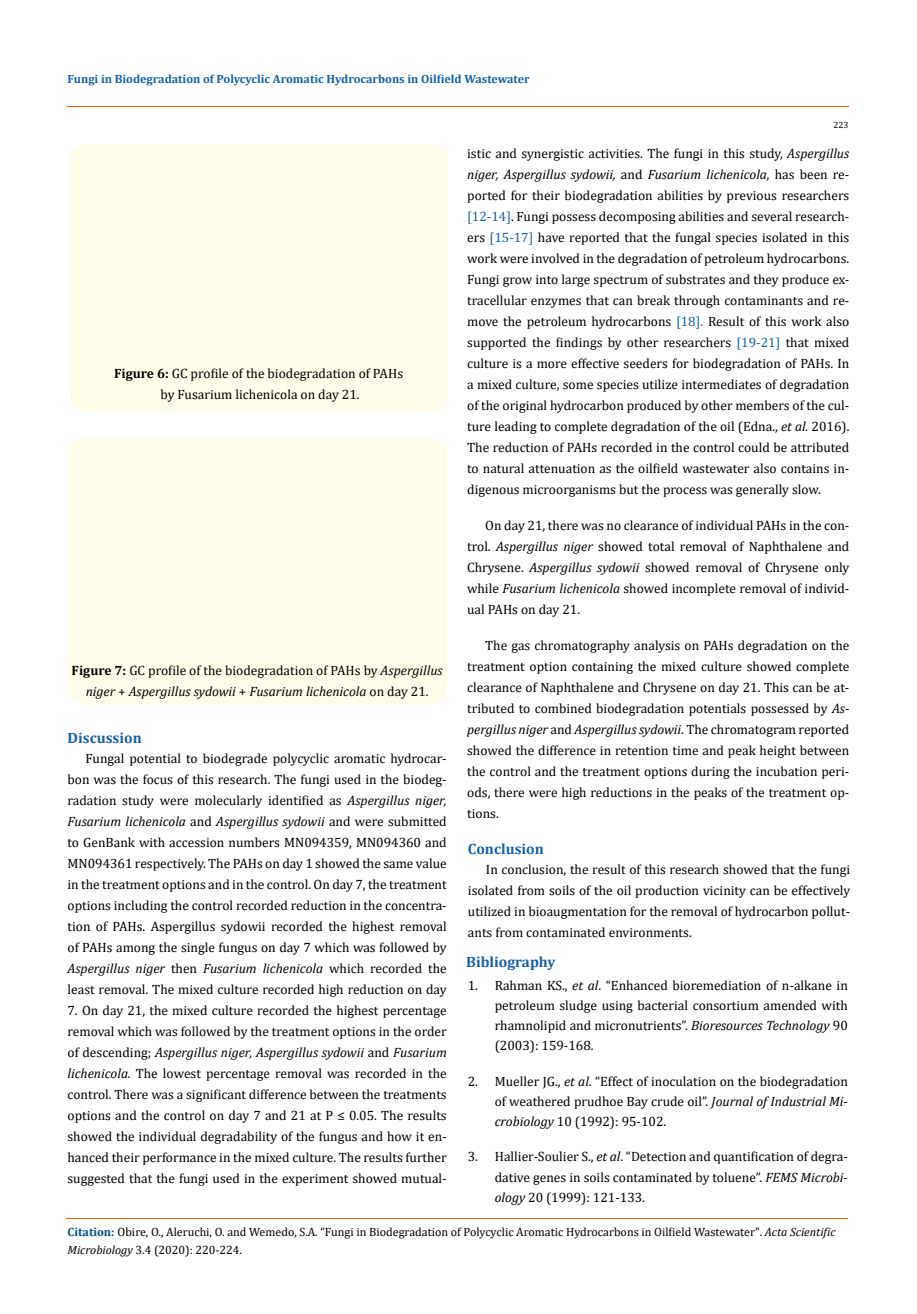
<style>
.page{position:relative;width:917px;height:1314px;background:#fff}
.page>*{position:absolute;margin:0;border:0;box-sizing:border-box;transform-origin:0 0}
.t1{font:700 15px "Cambria";color:#1560a6}
.t2{font:13.5px/21px "Cambria";color:#000;text-align:justify}
.t3{font:italic 13.5px/21px "Cambria";color:#000;text-align:center}
.t4{font:12px/18px "Cambria";color:#000}
.t5{font:700 12px "Cambria";color:#1560a6}
.t6{font:9px "Cambria";color:#000}
.s1{font-style:italic}
.s2{color:#1560a6}
.s3{font-weight:700}
.s4{font-weight:700;font-style:normal}
.s5{font-style:normal}
.s6{font-weight:700;color:#035089}
</style>
<div class="page">
<hr style="left:67px;top:106px;width:782px;height:1px;background:#e05d1a">
<div style="left:69px;top:144px;width:379px;height:267px;background:#fffde9;border-radius:18px"></div>
<div style="left:68px;top:438px;width:379px;height:267px;background:#fffde9;border-radius:18px"></div>
<hr style="left:66px;top:1218px;width:781px;height:1px;background:#e05d1a">
<p class="t5" style="left:67px;top:70px;width:463px">Fungi in Biodegradation of Polycyclic Aromatic Hydrocarbons in Oilfield Wastewater</p>
<p class="t6" style="left:833px;top:120px;width:16px">223</p>
<p class="t2" style="left:467px;top:142px;width:384px">istic and synergistic activities. The fungi in this study, <span class="s1">Aspergillus niger, Aspergillus sydowii,</span> and <span class="s1">Fusarium lichenicola,</span> has been re&shy;ported for their biodegradation abilities by previous researchers <span class="s2">[12-14]</span>. Fungi possess decomposing abilities and several research&shy;ers <span class="s2">[15-17]</span> have reported that the fungal species isolated in this work were involved in the degradation of petroleum hydrocarbons.<br>Fungi grow into large spectrum of substrates and they produce ex&shy;tracellular enzymes that can break through contaminants and re&shy;move the petroleum hydrocarbons <span class="s2">[18].</span> Result of this work also supported the findings by other researchers <span class="s2">[19-21]</span> that mixed culture is a more effective seeders for biodegradation of PAHs. In a mixed culture, some species utilize intermediates of degradation of the original hydrocarbon produced by other members of the cul&shy;ture leading to complete degradation of the oil (Edna., <span class="s1">et al.</span> 2016).<br>The reduction of PAHs recorded in the control could be attributed to natural attenuation as the oilfield wastewater also contains in&shy;digenous microorganisms but the process was generally slow.</p>
<p class="t2" style="left:467px;top:514px;width:384px;text-indent:18px">On day 21, there was no clearance of individual PAHs in the con&shy;trol. <span class="s1">Aspergillus niger</span> showed total removal of Naphthalene and Chrysene. <span class="s1">Aspergillus sydowii</span> showed removal of Chrysene only while <span class="s1">Fusarium lichenicola</span> showed incomplete removal of individ&shy;ual PAHs on day 21.</p>
<p class="t2" style="left:467px;top:634px;width:384px;text-indent:18px">The gas chromatography analysis on PAHs degradation on the treatment option containing the mixed culture showed complete clearance of Naphthalene and Chrysene on day 21. This can be at&shy;tributed to combined biodegradation potentials possessed by <span class="s1">As&shy;pergillus niger</span> and <span class="s1">Aspergillus sydowii</span>. The chromatogram reported showed the difference in retention time and peak height between the control and the treatment options during the incubation peri&shy;ods, there were high reductions in the peaks of the treatment op&shy;tions.</p>
<p class="t2" style="left:114px;top:363px;width:290px;text-align:center"><span class="s3">Figure 6:</span> GC profile of the biodegradation of PAHs by Fusarium lichenicola on day 21.</p>
<p class="t3" style="left:72px;top:659px;width:372px"><span class="s4">Figure 7:</span> <span class="s5">GC profile of the biodegradation of PAHs by</span> Aspergillus niger <span class="s5">+</span> Aspergillus sydowii <span class="s5">+</span> Fusarium lichenicola <span class="s5">on day 21.</span></p>
<p class="t1" style="left:67px;top:728px;width:76px">Discussion</p>
<p class="t2" style="left:67px;top:748px;width:381px;text-indent:18px">Fungal potential to biodegrade polycyclic aromatic hydrocar&shy;bon was the focus of this research. The fungi used in the biodeg&shy;radation study were molecularly identified as <span class="s1">Aspergillus niger, Fusarium lichenicola</span> and <span class="s1">Aspergillus sydowii</span> and were submitted to GenBank with accession numbers MN094359, MN094360 and MN094361 respectively. The PAHs on day 1 showed the same value in the treatment options and in the control. On day 7, the treatment options including the control recorded reduction in the concentra&shy;tion of PAHs. Aspergillus sydowii recorded the highest removal of PAHs among the single fungus on day 7 which was followed by <span class="s1">Aspergillus niger</span> then <span class="s1">Fusarium lichenicola</span> which recorded the least removal. The mixed culture recorded high reduction on day</p>
<p class="t2" style="left:67px;top:1000px;width:381px">7. On day 21, the mixed culture recorded the highest percentage removal which was followed by the treatment options in the order of descending; <span class="s1">Aspergillus niger, Aspergillus sydowii</span> and <span class="s1">Fusarium lichenicola.</span> The lowest percentage removal was recorded in the control. There was a significant difference between the treatments options and the control on day 7 and 21 at P ≤ 0.05. The results showed the individual degradability of the fungus and how it en&shy;hanced their performance in the mixed culture. The results further suggested that the fungi used in the experiment showed mutual-</p>
<p class="t1" style="left:468px;top:838px;width:77px">Conclusion</p>
<p class="t2" style="left:468px;top:859px;width:384px;text-indent:18px">In conclusion, the result of this research showed that the fungi isolated from soils of the oil production vicinity can be effectively utilized in bioaugmentation for the removal of hydrocarbon pollut&shy;ants from contaminated environments.</p>
<p class="t1" style="left:466px;top:951px;width:91px">Bibliography</p>
<p class="t2" style="left:494px;top:975px;width:354px;line-height:20.2px;text-indent:-27px">1. Rahman KS., <span class="s1">et al</span>. “Enhanced bioremediation of n-alkane in petroleum sludge using bacterial consortium amended with rhamnolipid and micronutrients”. <span class="s1">Bioresources Technology</span> 90 (2003): 159-168.</p>
<p class="t2" style="left:494px;top:1071px;width:354px;line-height:20.2px;text-indent:-27px">2. Mueller JG., <span class="s1">et al</span>. “Effect of inoculation on the biodegradation of weathered prudhoe Bay crude oil”. <span class="s1">Journal of Industrial Mi&shy;crobiology</span> 10 (1992): 95-102.</p>
<p class="t2" style="left:494px;top:1147px;width:354px;line-height:20.2px;text-indent:-27px">3. Hallier-Soulier S., <span class="s1">et al</span>. “Detection and quantification of degra&shy;dative genes in soils contaminated by toluene”. <span class="s1">FEMS Microbi&shy;ology</span> 20 (1999): 121-133.</p>
<p class="t4" style="left:68px;top:1223px;width:769px"><span class="s6">Citation:</span> Obire, O., Aleruchi, O. and Wemedo, S.A<span class="s1">.</span> “Fungi in Biodegradation of Polycyclic Aromatic Hydrocarbons in Oilfield Wastewater". <span class="s1">Acta Scientific<br>Microbiology</span> 3.4 (2020): 220-224.</p>
</div>
